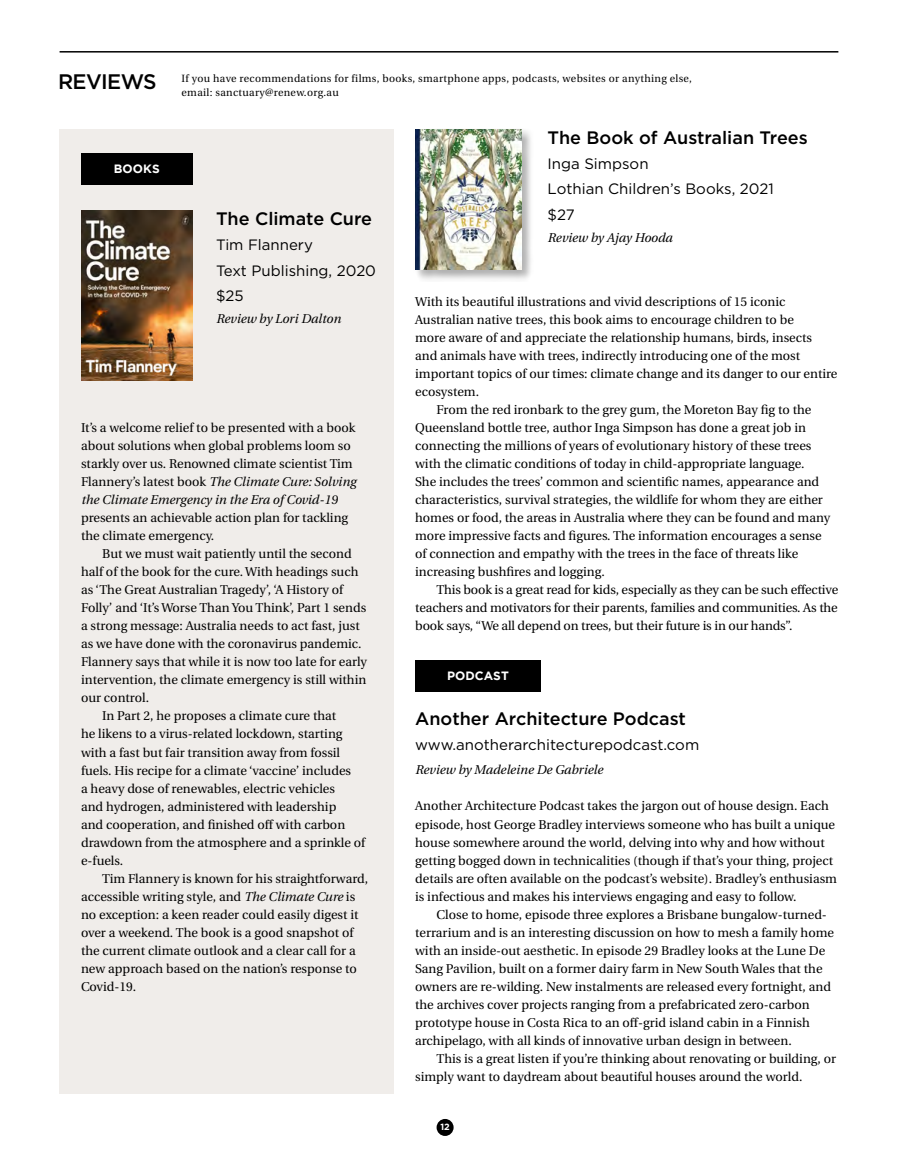
<style>
.page{position:relative;width:915px;height:1170px;background:#fff}
.page>*{position:absolute;margin:0;border:0;box-sizing:border-box;transform-origin:0 0}
.t1{font:500 21px "Gotham";letter-spacing:-.03em;color:#000}
.t2{font:500 18px "Gotham";color:#000}
.t3{font:15px/25.2px "Gotham";color:#000}
.t4{font:12.75px/18px "Heuristica";color:#000}
.t5{font:italic 12.75px "Heuristica";color:#000}
.t6{font:700 12px "Gotham";letter-spacing:.005em;color:#fff}
.t7{font:10.5px/13.5px "Heuristica";letter-spacing:.03em;color:#000}
.t8{font:700 9px "Gotham";color:#fff}
.s1{font-style:italic}
</style>
<div class="page">
<div style="left:436px;top:1118px;width:17px;height:17px;background:#000;border-radius:50%"></div>
<div style="left:60px;top:129px;width:334px;height:964px;background:#f0edea"></div>
<div style="left:81px;top:153px;width:111px;height:32px;background:#000"></div>
<hr style="left:60px;top:51px;width:778px;height:2px;background:#000">
<img style="left:81px;top:210px;width:111px;height:170px">
<div style="left:415px;top:660px;width:125px;height:31px;background:#000"></div>
<div style="left:413px;top:127px;width:121px;height:155px;background:#000;opacity:.31"></div>
<img style="left:415px;top:129px;width:106px;height:141px">
<h1 class="t1" style="left:58px;top:68px;width:100px">REVIEWS</h1>
<p class="t7" style="left:181px;top:72px;width:511px">If you have recommendations for films, books, smartphone apps, podcasts, websites or anything else, email: sanctuary@renew.org.au</p>
<p class="t6" style="left:114px;top:161px;width:47px">BOOKS</p>
<h2 class="t2" style="left:216px;top:207px;width:157px">The Climate Cure</h2>
<p class="t3" style="left:216px;top:232px;width:161px">Tim Flannery<br>Text Publishing, 2020 $25</p>
<p class="t5" style="left:216px;top:309px;width:126px">Review by Lori Dalton</p>
<p class="t4" style="left:81px;top:419px;width:276px">It’s a welcome relief to be presented with a book about solutions when global problems loom so starkly over us. Renowned climate scientist Tim Flannery’s latest book <span class="s1">The Climate Cure: Solving the Climate Emergency in the Era of Covid-19</span></p>
<p class="t4" style="left:81px;top:509px;width:268px">presents an achievable action plan for tackling the climate emergency.</p>
<p class="t4" style="left:102px;top:545px;width:251px">But we must wait patiently until the second</p>
<p class="t4" style="left:81px;top:563px;width:279px">half of the book for the cure. With headings such</p>
<p class="t4" style="left:81px;top:581px;width:263px">as ‘The Great Australian Tragedy’, ‘A History of</p>
<p class="t4" style="left:81px;top:599px;width:286px">Folly’ and ‘It’s Worse Than You Think’, Part 1 sends</p>
<p class="t4" style="left:81px;top:617px;width:280px">a strong message: Australia needs to act fast, just</p>
<p class="t4" style="left:81px;top:635px;width:282px">as we have done with the coronavirus pandemic.</p>
<p class="t4" style="left:81px;top:653px;width:287px">Flannery says that while it is now too late for early</p>
<p class="t4" style="left:81px;top:671px;width:286px">intervention, the climate emergency is still within</p>
<p class="t4" style="left:81px;top:689px;width:70px">our control.</p>
<p class="t4" style="left:102px;top:707px;width:235px">In Part 2, he proposes a climate cure that</p>
<p class="t4" style="left:81px;top:725px;width:263px">he likens to a virus-related lockdown, starting</p>
<p class="t4" style="left:81px;top:743px;width:260px">with a fast but fair transition away from fossil</p>
<p class="t4" style="left:81px;top:761px;width:271px">fuels. His recipe for a climate ‘vaccine’ includes</p>
<p class="t4" style="left:81px;top:779px;width:255px">a heavy dose of renewables, electric vehicles</p>
<p class="t4" style="left:81px;top:797px;width:257px">and hydrogen, administered with leadership</p>
<p class="t4" style="left:81px;top:815px;width:265px">and cooperation, and finished off with carbon</p>
<p class="t4" style="left:81px;top:833px;width:286px">drawdown from the atmosphere and a sprinkle of</p>
<p class="t4" style="left:81px;top:851px;width:44px">e-fuels.</p>
<p class="t4" style="left:102px;top:869px;width:267px">Tim Flannery is known for his straightforward,</p>
<p class="t4" style="left:81px;top:887px;width:275px">accessible writing style, and <span class="s1">The Climate Cure</span> is</p>
<p class="t4" style="left:81px;top:905px;width:279px">no exception: a keen reader could easily digest it</p>
<p class="t4" style="left:81px;top:923px;width:274px">over a weekend. The book is a good snapshot of</p>
<p class="t4" style="left:81px;top:941px;width:276px">the current climate outlook and a clear call for a</p>
<p class="t4" style="left:81px;top:959px;width:277px">new approach based on the nation’s response to</p>
<p class="t4" style="left:81px;top:977px;width:57px">Covid-19.</p>
<h2 class="t2" style="left:547px;top:126px;width:262px">The Book of Australian Trees</h2>
<p class="t3" style="left:547px;top:151px;width:228px">Inga Simpson<br>Lothian Children’s Books, 2021 $27</p>
<p class="t5" style="left:547px;top:228px;width:126px">Review by Ajay Hooda</p>
<p class="t4" style="left:415px;top:293px;width:371px">With its beautiful illustrations and vivid descriptions of 15 iconic</p>
<p class="t4" style="left:415px;top:311px;width:380px">Australian native trees, this book aims to encourage children to be</p>
<p class="t4" style="left:415px;top:329px;width:398px">more aware of and appreciate the relationship humans, birds, insects</p>
<p class="t4" style="left:415px;top:347px;width:386px">and animals have with trees, indirectly introducing one of the most</p>
<p class="t4" style="left:415px;top:365px;width:423px">important topics of our times: climate change and its danger to our entire</p>
<p class="t4" style="left:415px;top:383px;width:65px">ecosystem.</p>
<p class="t4" style="left:436px;top:401px;width:376px">From the red ironbark to the grey gum, the Moreton Bay fig to the</p>
<p class="t4" style="left:415px;top:419px;width:392px">Queensland bottle tree, author Inga Simpson has done a great job in</p>
<p class="t4" style="left:415px;top:437px;width:397px">connecting the millions of years of evolutionary history of these trees</p>
<p class="t4" style="left:415px;top:455px;width:390px">with the climatic conditions of today in child-appropriate language.</p>
<p class="t4" style="left:415px;top:473px;width:405px">She includes the trees’ common and scientific names, appearance and</p>
<p class="t4" style="left:415px;top:491px;width:409px">characteristics, survival strategies, the wildlife for whom they are either</p>
<p class="t4" style="left:415px;top:509px;width:416px">homes or food, the areas in Australia where they can be found and many</p>
<p class="t4" style="left:415px;top:527px;width:408px">more impressive facts and figures. The information encourages a sense</p>
<p class="t4" style="left:415px;top:545px;width:384px">of connection and empathy with the trees in the face of threats like</p>
<p class="t4" style="left:415px;top:563px;width:191px">increasing bushfires and logging.</p>
<p class="t4" style="left:436px;top:581px;width:403px">This book is a great read for kids, especially as they can be such effective</p>
<p class="t4" style="left:415px;top:599px;width:424px">teachers and motivators for their parents, families and communities. As the</p>
<p class="t4" style="left:415px;top:617px;width:379px">book says, “We all depend on trees, but their future is in our hands”.</p>
<p class="t6" style="left:447px;top:668px;width:63px">PODCAST</p>
<h2 class="t2" style="left:415px;top:706px;width:272px">Another Architecture Podcast</h2>
<p class="t3" style="left:415px;top:731px;width:285px">www.anotherarchitecturepodcast.com</p>
<p class="t5" style="left:415px;top:760px;width:189px">Review by Madeleine De Gabriele</p>
<p class="t4" style="left:415px;top:797px;width:423px">Another Architecture Podcast takes the jargon out of house design. Each episode, host George Bradley interviews someone who has built a unique house somewhere around the world, delving into why and how without getting bogged down in technicalities (though if that’s your thing, project details are often available on the podcast’s website). Bradley’s enthusiasm is infectious and makes his interviews engaging and easy to follow.</p>
<p class="t4" style="left:415px;top:905px;width:420px;text-indent:21px">Close to home, episode three explores a Brisbane bungalow-turned&shy;terrarium and is an interesting discussion on how to mesh a family home with an inside-out aesthetic. In episode 29 Bradley looks at the Lune De Sang Pavilion, built on a former dairy farm in New South Wales that the owners are re-wilding. New instalments are released every fortnight, and the archives cover projects ranging from a prefabricated zero-carbon prototype house in Costa Rica to an off-grid island cabin in a Finnish archipelago, with all kinds of innovative urban design in between.</p>
<p class="t4" style="left:415px;top:1049px;width:422px;text-indent:21px">This is a great listen if you’re thinking about renovating or building, or simply want to daydream about beautiful houses around the world.</p>
<p class="t8" style="left:440px;top:1121px;width:11px">12</p>
</div>
